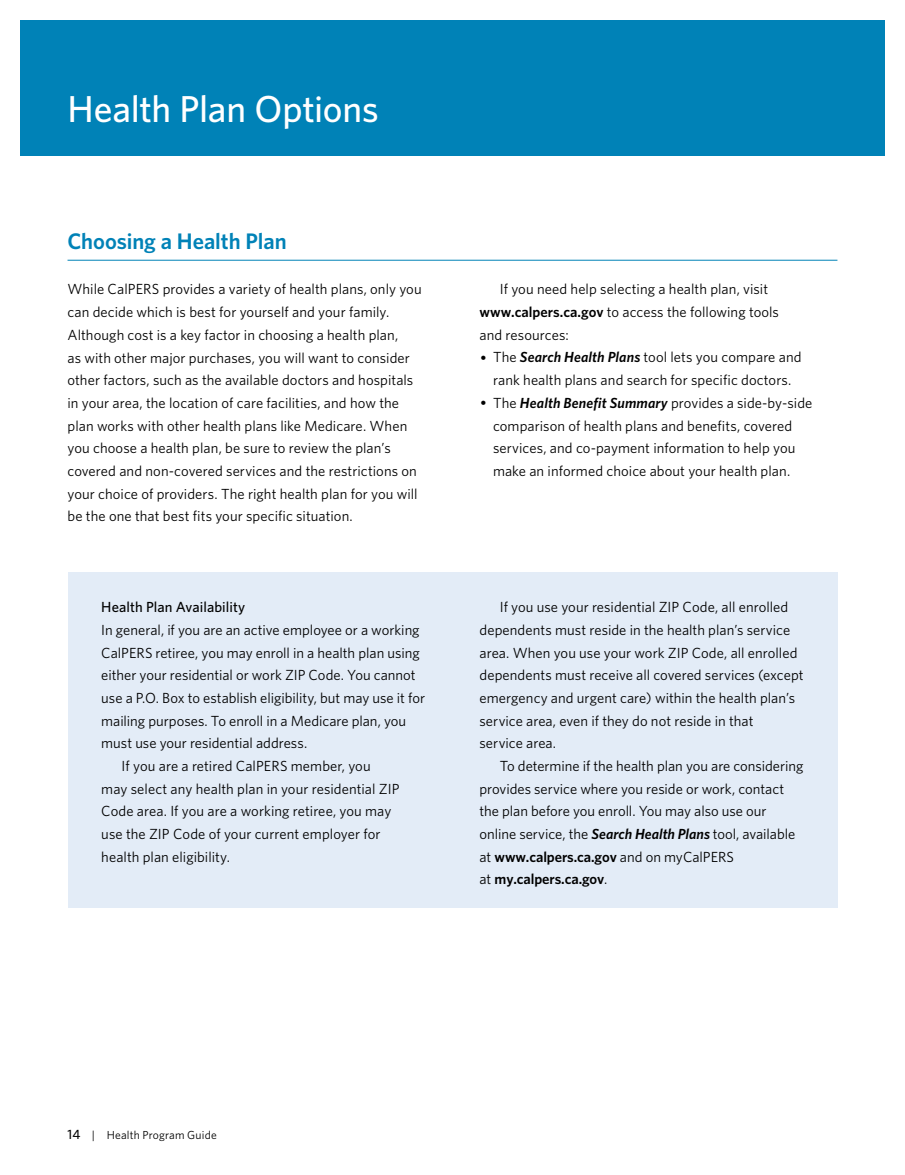
<style>
.page{position:relative;width:905px;height:1175px;background:#fff}
.page>*{position:absolute;margin:0;border:0;box-sizing:border-box;transform-origin:0 0}
.t1{font:500 37.5px "Whitney";letter-spacing:-.01em;color:#fff}
.t2{font:600 22.5px "Whitney";letter-spacing:-.005em;color:#0082b7}
.t3{font:14.7px/22.6px "Whitney";color:#000}
.t4{font:500 14.7px "Whitney";letter-spacing:.005em;color:#000}
.t5{font:11.7px "Whitney";letter-spacing:.015em;color:#000}
.s1{font-weight:600}
.s2{font-family:"Trebuchet MS";font-size:15px}
.s3{font-weight:600;font-style:italic}
.s4{font-weight:500;font-size:13.5px}
</style>
<div class="page">
<div style="left:68px;top:572px;width:769px;height:336px;background:#e3ecf7"></div>
<div style="left:20px;top:20px;width:864px;height:135px;background:#0082b7"></div>
<hr style="left:68px;top:260px;width:769px;height:1px;background:#0082b7">
<h2 class="t1" style="left:68px;top:84px;width:313px">Health Plan Options</h2>
<h3 class="t2" style="left:68px;top:226px;width:221px">Choosing a Health Plan</h3>
<p class="t3" style="left:67px;top:278px;width:356px">While CalPERS provides a variety of health plans, only you can decide which is best for yourself and your family.<br>Although cost is a key factor in choosing a health plan,<br>as with other major purchases, you will want to consider other factors, such as the available doctors and hospitals in your area, the location of care facilities, and how the plan works with other health plans like Medicare. When you choose a health plan, be sure to review the plan’s covered and non-covered services and the restrictions on your choice of providers. The right health plan for you will be the one that best fits your specific situation.</p>
<h4 class="t4" style="left:101px;top:597px;width:145px">Health Plan Availability</h4>
<p class="t3" style="left:101px;top:618px;width:325px">In general, if you are an active employee or a working CalPERS retiree, you may enroll in a health plan using either your residential or work ZIP Code. You cannot use a P.O. Box to establish eligibility, but may use it for mailing purposes. To enroll in a Medicare plan, you must use your residential address.</p>
<p class="t3" style="left:101px;top:754px;width:300px;text-indent:20px">If you are a retired CalPERS member, you may select any health plan in your residential ZIP Code area. If you are a working retiree, you may use the ZIP Code of your current employer for health plan eligibility.</p>
<p class="t3" style="left:479px;top:278px;width:301px;text-indent:20px">If you need help selecting a health plan, visit <span class="s1">www.calpers.ca.gov</span> to access the following tools and resources:</p>
<p class="t3" style="left:479px;top:346px;width:323px;text-align:center"><span class="s2">•</span> The <span class="s3">Search Health Plans</span> tool lets you compare and rank health plans and search for specific doctors.</p>
<p class="t3" style="left:479px;top:391px;width:334px;text-align:center"><span class="s2">•</span> The <span class="s3">Health Benefit Summary</span> provides a side-by-side comparison of health plans and benefits, covered services, and co-payment information to help you make an informed choice about your health plan.</p>
<p class="t3" style="left:479px;top:595px;width:325px;text-indent:20px">If you use your residential ZIP Code, all enrolled dependents must reside in the health plan’s service area. When you use your work ZIP Code, all enrolled dependents must receive all covered services (except emergency and urgent care) within the health plan’s service area, even if they do not reside in that<br>service area.</p>
<p class="t3" style="left:479px;top:754px;width:325px;text-indent:20px">To determine if the health plan you are considering provides service where you reside or work, contact the plan before you enroll. You may also use our online service, the <span class="s3">Search Health Plans</span> tool, available at <span class="s1">www.calpers.ca.gov</span> and on myCalPERS<br>at <span class="s1">my.calpers.ca.gov</span>.</p>
<p class="t5" style="left:68px;top:1126px;width:151px"><span class="s4">14</span> | Health Program Guide</p>
</div>
